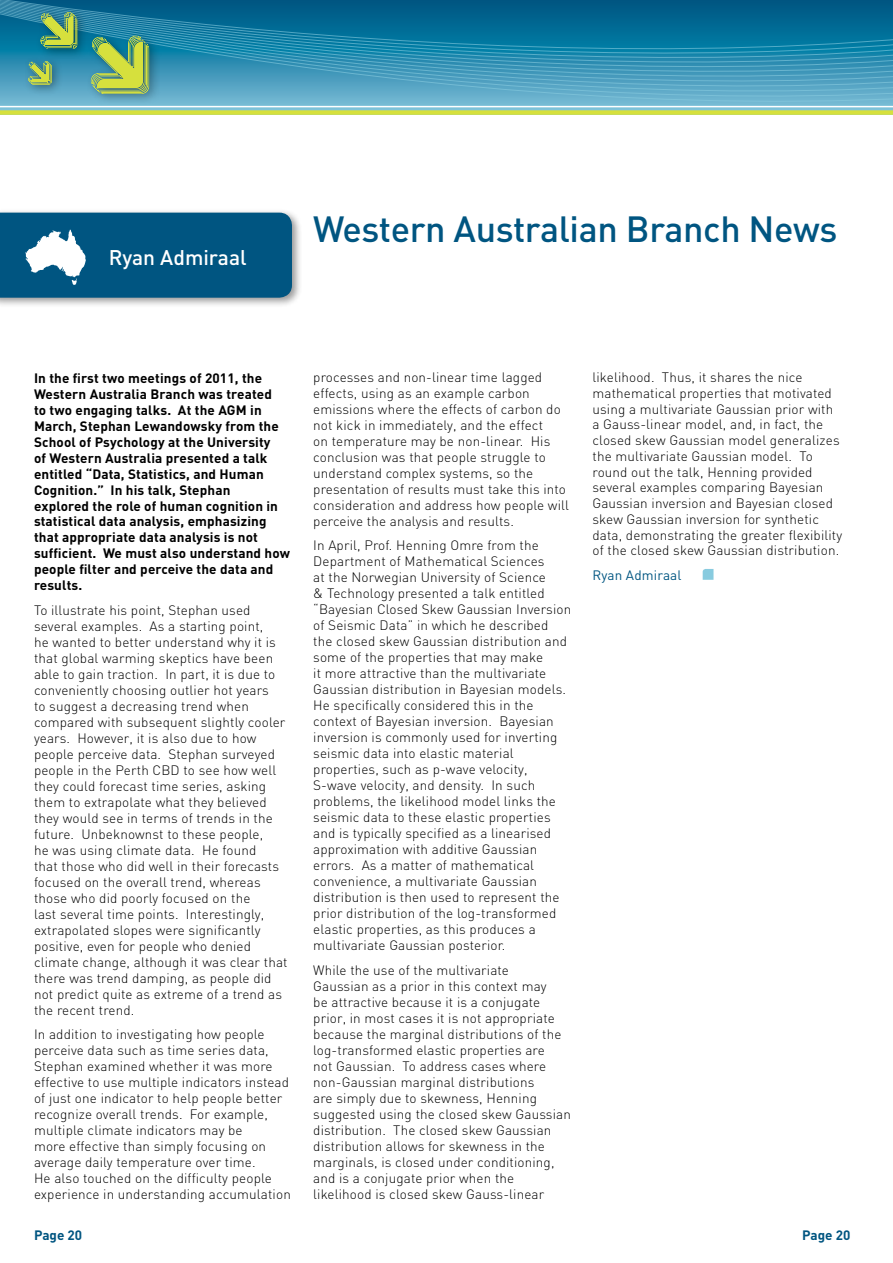
<style>
.page{position:relative;width:893px;height:1263px;background:#fff}
.page>*{position:absolute;margin:0;border:0;box-sizing:border-box;transform-origin:0 0}
.t1{font:300 37.5px "DIN";color:#005581;scale:.96 1}
.t2{font:500 36px "DIN";letter-spacing:-.01em;color:#005581}
.t3{font:500 21px "DIN";color:#fff}
.t4{font:300 13.5px/16px "DIN";letter-spacing:.01em;color:#000}
.t5{font:700 13.5px/16px "DIN";letter-spacing:.01em;color:#000}
.t6{font:700 13.5px "DIN";color:#005581}
.t7{font:13.5px "DIN";letter-spacing:.01em;color:#005581}
</style>
<div class="page">
<svg style="left:0;top:0;width:893px;height:110px;background:#2e8aad"></svg>
<div style="left:0;top:208px;width:302px;height:100px;background:#000;opacity:.4"></div>
<svg style="left:0;top:213px;width:292px;height:85px;background:#13618a"></svg>
<hr style="left:0;top:106px;width:893px;height:1px;background:#fff">
<div style="left:0;top:110px;width:893px;height:5px;background:#d6e03d"></div>
<div style="left:23px;top:7px;width:138px;height:99px;background:#000;opacity:.4"></div>
<svg style="left:40px;top:12px;width:37px;height:37px"></svg>
<svg style="left:28px;top:61px;width:24px;height:24px"></svg>
<svg style="left:91px;top:36px;width:58px;height:58px;background:#8ab564"></svg>
<svg style="left:703px;top:569px;width:10px;height:11px"></svg>
<h3 class="t3" style="left:109px;top:243px;width:139px">Ryan Admiraal</h3>
<h2 class="t2" style="left:313px;top:206px;width:526px">Western Australian B ranch N ews</h2>
<p class="t5" style="left:34px;top:369px;width:258px">In the first two meetings of 2011, the Western Australia Branch was treated<br>to two engaging talks. At the AGM in March, Stephan Lewandowsky from the School of Psychology at the University<br>of Western Australia presented a talk entitled “Data, Statistics, and Human Cognition.” In his talk, Stephan<br>explored the role of human cognition in statistical data analysis, emphasizing that appropriate data analysis is not sufficient. We must also understand how people filter and perceive the data and results.</p>
<p class="t4" style="left:34px;top:602px;width:255px">To illustrate his point, Stephan used several examples. As a starting point,<br>he wanted to better understand why it is that global warming skeptics have been able to gain traction. In part, it is due to conveniently choosing outlier hot years<br>to suggest a decreasing trend when compared with subsequent slightly cooler years. However, it is also due to how people perceive data. Stephan surveyed people in the Perth CBD to see how well they could forecast time series, asking them to extrapolate what they believed they would see in terms of trends in the future. Unbeknownst to these people,<br>he was using climate data. He found<br>that those who did well in their forecasts focused on the overall trend, whereas those who did poorly focused on the<br>last several time points. Interestingly, extrapolated slopes were significantly positive, even for people who denied climate change, although it was clear that there was trend damping, as people did not predict quite as extreme of a trend as the recent trend.</p>
<p class="t4" style="left:34px;top:1026px;width:258px">In addition to investigating how people perceive data such as time series data, Stephan examined whether it was more effective to use multiple indicators instead of just one indicator to help people better recognize overall trends. For example, multiple climate indicators may be<br>more effective than simply focusing on average daily temperature over time.<br>He also touched on the difficulty people experience in understanding accumulation</p>
<p class="t6" style="left:34px;top:1226px;width:50px">Page 20</p>
<p class="t4" style="left:313px;top:369px;width:257px">processes and non-linear time lagged effects, using as an example carbon emissions where the effects of carbon do not kick in immediately, and the effect<br>on temperature may be non-linear. His conclusion was that people struggle to understand complex systems, so the presentation of results must take this into consideration and address how people will perceive the analysis and results.</p>
<p class="t4" style="left:313px;top:537px;width:259px">In April, Prof. Henning Omre from the Department of Mathematical Sciences<br>at the Norwegian University of Science<br>&amp; Technology presented a talk entitled “Bayesian Closed Skew Gaussian Inversion of Seismic Data” in which he described<br>the closed skew Gaussian distribution and some of the properties that may make<br>it more attractive than the multivariate Gaussian distribution in Bayesian models.<br>He specifically considered this in the context of Bayesian inversion. Bayesian inversion is commonly used for inverting seismic data into elastic material properties, such as p-wave velocity, S-wave velocity, and density. In such problems, the likelihood model links the seismic data to these elastic properties and is typically specified as a linearised approximation with additive Gaussian errors. As a matter of mathematical convenience, a multivariate Gaussian distribution is then used to represent the prior distribution of the log-transformed elastic properties, as this produces a multivariate Gaussian posterior.</p>
<p class="t4" style="left:313px;top:962px;width:259px">While the use of the multivariate<br>Gaussian as a prior in this context may<br>be attractive because it is a conjugate prior, in most cases it is not appropriate because the marginal distributions of the log-transformed elastic properties are<br>not Gaussian. To address cases where non-Gaussian marginal distributions<br>are simply due to skewness, Henning suggested using the closed skew Gaussian distribution. The closed skew Gaussian distribution allows for skewness in the marginals, is closed under conditioning, and is a conjugate prior when the likelihood is closed skew Gauss-linear</p>
<h1 class="t1" style="left:449px;top:358px;width:21px">..</h1>
<p class="t4" style="left:592px;top:369px;width:251px">likelihood. Thus, it shares the nice mathematical properties that motivated using a multivariate Gaussian prior with a Gauss-linear model, and, in fact, the closed skew Gaussian model generalizes the multivariate Gaussian model. To round out the talk, Henning provided several examples comparing Bayesian Gaussian inversion and Bayesian closed skew Gaussian inversion for synthetic data, demonstrating the greater flexibility of the closed skew Gaussian distribution.</p>
<p class="t7" style="left:592px;top:566px;width:91px">Ryan Admiraal</p>
<p class="t6" style="left:802px;top:1226px;width:50px">Page 20</p>
</div>
